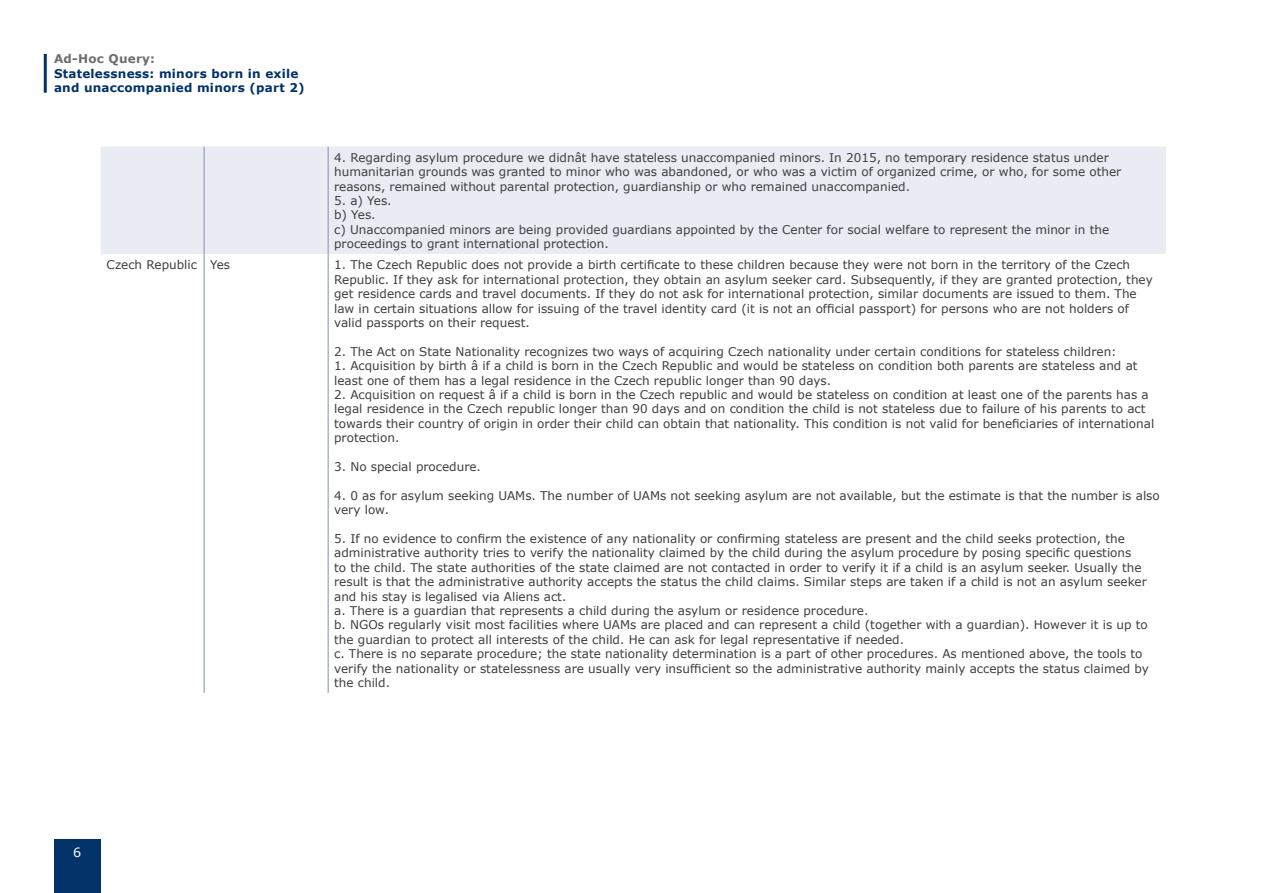
<style>
.page{position:relative;width:1263px;height:893px;background:#fff}
.page>*{position:absolute;margin:0;border:0;box-sizing:border-box;transform-origin:0 0}
.t1{font:12.75px "Verdana";color:#fff}
.Tabeller_innehåll{font:12px/14.4px "Verdana";color:#3e3e3f}
.t2{font:700 12px/14.4px "Verdana";letter-spacing:.02em;color:#013368}
.t3{font:700 12px "Verdana";letter-spacing:.02em;color:#6c6d70}
</style>
<div class="page">
<div style="left:54px;top:839px;width:47px;height:54px;background:#013368"></div>
<hr style="left:44px;top:54px;width:3px;height:39px;background:#013368">
<div style="left:101px;top:147px;width:1065px;height:107px;background:#eaecf3"></div>
<hr style="left:204px;top:147px;width:1px;height:107px;background:#858fb1">
<hr style="left:328px;top:147px;width:1px;height:107px;background:#858fb1">
<hr style="left:204px;top:254px;width:1px;height:439px;background:#858fb1">
<hr style="left:328px;top:254px;width:1px;height:439px;background:#858fb1">
<p class="t3" style="left:54px;top:50px;width:103px">Ad-Hoc Query:</p>
<p class="t2" style="left:54px;top:66px;width:252px">Statelessness: minors born in exile and unaccompanied minors (part 2)</p>
<p class="Tabeller_innehåll" style="left:334px;top:150px;width:789px">4. Regarding asylum procedure we didnât have stateless unaccompanied minors. In 2015, no temporary residence status under humanitarian grounds was granted to minor who was abandoned, or who was a victim of organized crime, or who, for some other reasons, remained without parental protection, guardianship or who remained unaccompanied.</p>
<p class="Tabeller_innehåll" style="left:334px;top:193px;width:59px">5. a) Yes.</p>
<p class="Tabeller_innehåll" style="left:334px;top:208px;width:43px">b) Yes.</p>
<p class="Tabeller_innehåll" style="left:334px;top:222px;width:776px">c) Unaccompanied minors are being provided guardians appointed by the Center for social welfare to represent the minor in the proceedings to grant international protection.</p>
<p class="Tabeller_innehåll" style="left:107px;top:258px;width:92px">Czech Republic</p>
<p class="Tabeller_innehåll" style="left:210px;top:258px;width:22px">Yes</p>
<p class="Tabeller_innehåll" style="left:334px;top:258px;width:820px">1. The Czech Republic does not provide a birth certificate to these children because they were not born in the territory of the Czech Republic. If they ask for international protection, they obtain an asylum seeker card. Subsequently, if they are granted protection, they get residence cards and travel documents. If they do not ask for international protection, similar documents are issued to them. The law in certain situations allow for issuing of the travel identity card (it is not an official passport) for persons who are not holders of valid passports on their request.</p>
<p class="Tabeller_innehåll" style="left:334px;top:344px;width:784px">2. The Act on State Nationality recognizes two ways of acquiring Czech nationality under certain conditions for stateless children:</p>
<p class="Tabeller_innehåll" style="left:334px;top:358px;width:805px">1. Acquisition by birth â if a child is born in the Czech Republic and would be stateless on condition both parents are stateless and at least one of them has a legal residence in the Czech republic longer than 90 days.</p>
<p class="Tabeller_innehåll" style="left:334px;top:387px;width:822px">2. Acquisition on request â if a child is born in the Czech republic and would be stateless on condition at least one of the parents has a legal residence in the Czech republic longer than 90 days and on condition the child is not stateless due to failure of his parents to act towards their country of origin in order their child can obtain that nationality. This condition is not valid for beneficiaries of international protection.</p>
<p class="Tabeller_innehåll" style="left:334px;top:459px;width:148px">3. No special procedure.</p>
<p class="Tabeller_innehåll" style="left:334px;top:488px;width:827px">4. 0 as for asylum seeking UAMs. The number of UAMs not seeking asylum are not available, but the estimate is that the number is also very low.</p>
<p class="Tabeller_innehåll" style="left:334px;top:531px;width:814px">5. If no evidence to confirm the existence of any nationality or confirming stateless are present and the child seeks protection, the administrative authority tries to verify the nationality claimed by the child during the asylum procedure by posing specific questions<br>to the child. The state authorities of the state claimed are not contacted in order to verify it if a child is an asylum seeker. Usually the result is that the administrative authority accepts the status the child claims. Similar steps are taken if a child is not an asylum seeker and his stay is legalised via Aliens act.</p>
<p class="Tabeller_innehåll" style="left:334px;top:603px;width:536px">a. There is a guardian that represents a child during the asylum or residence procedure.</p>
<p class="Tabeller_innehåll" style="left:334px;top:618px;width:815px">b. NGOs regularly visit most facilities where UAMs are placed and can represent a child (together with a guardian). However it is up to the guardian to protect all interests of the child. He can ask for legal representative if needed.</p>
<p class="Tabeller_innehåll" style="left:334px;top:646px;width:816px">c. There is no separate procedure; the state nationality determination is a part of other procedures. As mentioned above, the tools to verify the nationality or statelessness are usually very insufficient so the administrative authority mainly accepts the status claimed by the child.</p>
<p class="t1" style="left:73px;top:844px;width:10px">6</p>
</div>
